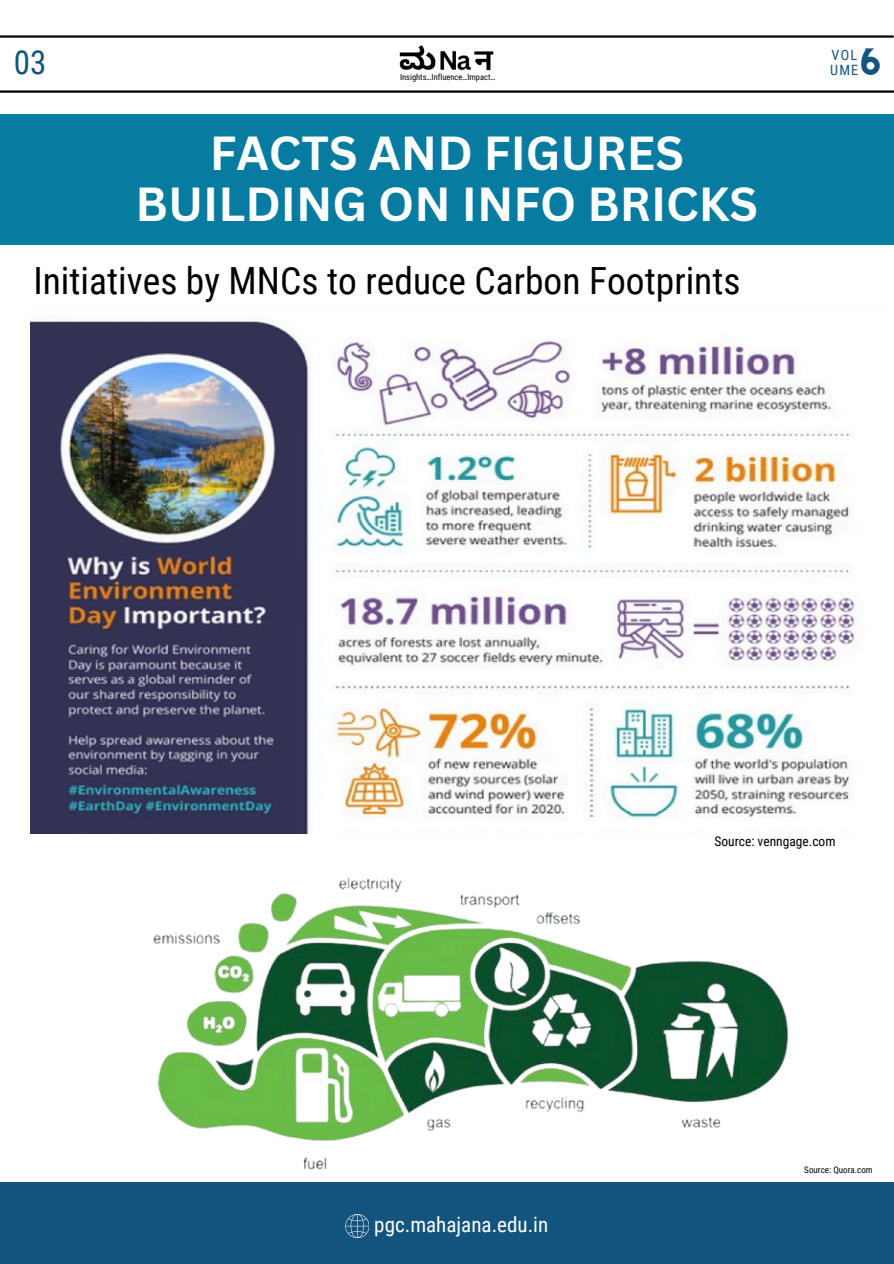
<style>
.page{position:relative;width:894px;height:1264px;background:#fff}
.page>*{position:absolute;margin:0;border:0;box-sizing:border-box;transform-origin:0 0}
.t1{font:700 46.5px/50.7px "Canva Sans";color:#fff;text-align:center}
.t2{font:37.5px "Roboto Condensed";color:#000}
.t3{font:33px "Roboto Condensed";color:#13547e}
.t4{font:26.7px "CS Gordon Vintage";color:#13547e}
.t5{font:21px "Roboto Condensed";color:#fefefe}
.t6{font:14.25px/14.7px "Roboto Condensed";letter-spacing:.08em;color:#13547e}
.t7{font:13.5px "Roboto Condensed";color:#000}
.t8{font:9px "Roboto Condensed";color:#000}
.t9{font:8.4px "Roboto Condensed";color:#000}
</style>
<div class="page">
<hr style="left:0;top:35px;width:893px;height:3px;background:#000">
<hr style="left:0;top:90px;width:893px;height:3px;background:#000">
<div style="left:0;top:114px;width:893px;height:131px;background:#077ba0"></div>
<div style="left:0;top:1181px;width:893px;height:82px;background:#13547e"></div>
<svg style="left:345px;top:1214px;width:24px;height:23px"></svg>
<img style="left:395px;top:35px;width:102px;height:58px">
<img style="left:138px;top:877px;width:665px;height:305px">
<img style="left:30px;top:321px;width:825px;height:512px">
<h2 class="t3" style="left:14px;top:43px;width:34px">03</h2>
<p class="t6" style="left:830px;top:48px;width:30px">VOL<br>UME</p>
<h5 class="t4" style="left:857px;top:50px;width:26px">6</h5>
<p class="t9" style="left:400px;top:72px;width:97px">Insights…Influence…Impact…</p>
<h1 class="t1" style="left:135px;top:127px;width:623px">FACTS AND FIGURES<br>BUILDING ON INFO BRICKS</h1>
<p class="t2" style="left:33px;top:260px;width:708px">Initiatives by MNCs to reduce Carbon Footprints</p>
<p class="t7" style="left:714px;top:833px;width:123px">Source: venngage.com</p>
<p class="t5" style="left:374px;top:1212px;width:175px">pgc.mahajana.edu.in</p>
<p class="t8" style="left:804px;top:1164px;width:70px">Source: Quora.com</p>
</div>
